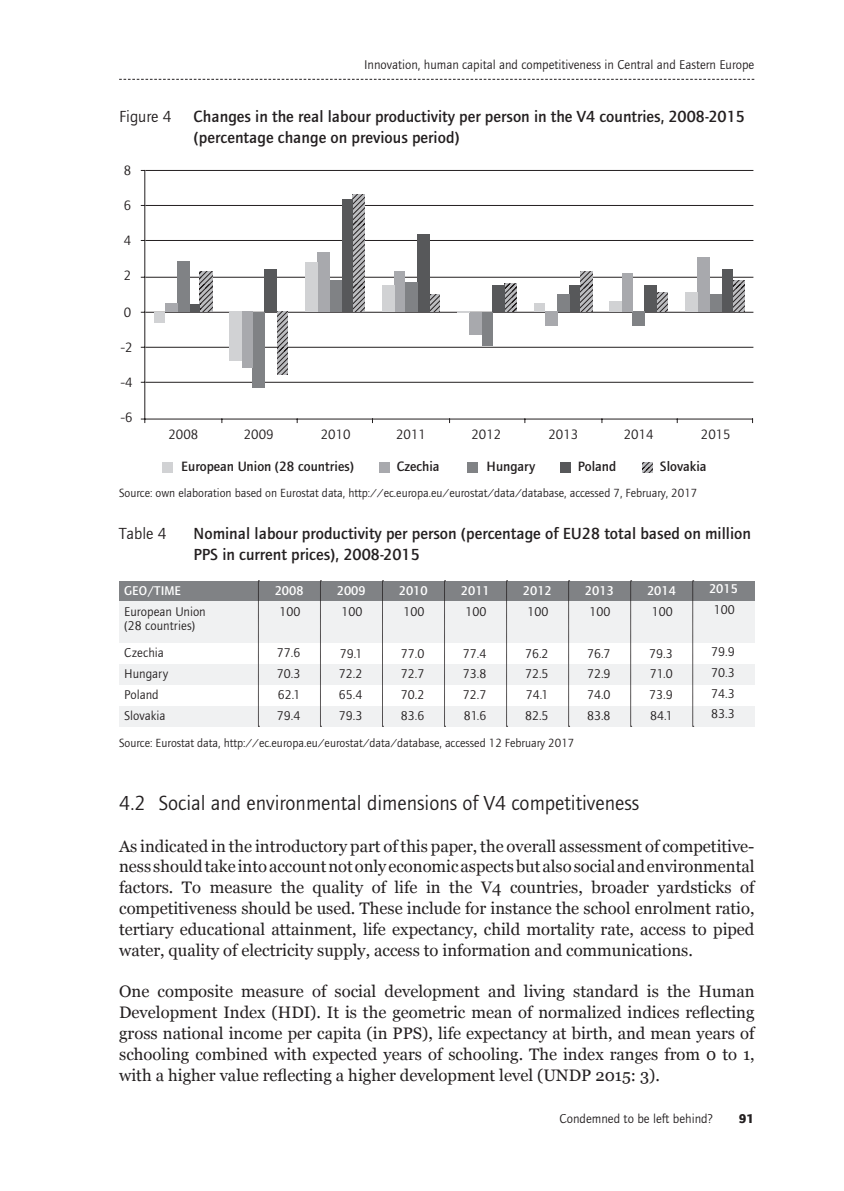
<style>
.page{position:relative;width:844px;height:1191px;background:#fff}
.page>*{position:absolute;margin:0;border:0;box-sizing:border-box;transform-origin:0 0}
.t1{font:21px "etui Foundry Journal book";color:#231f20}
.t2{font:16.62px/20.8px "Georgia";color:#231f20;text-align:justify}
.t3{font:16.62px/20.8px "etui Foundry Journal Medium";color:#231f20}
.t4{font:16.62px "etui Foundry Journal book";color:#231f20}
.t5{font:500 14px "Foundry Journal";color:#231f20}
.t6{font:14px "Foundry Journal";color:#231f20}
.t7{font:13.12px/20.8px "Foundry Journal";color:#231f20;text-align:justify}
.t8{font:13.12px "etui Foundry Journal book";color:#231f20}
.t9{font:500 13.12px "Foundry Journal";color:#fff}
.t10{font:700 13.12px "Foundry Journal";color:#231f20}
.t11{font:12.25px "etui Foundry Journal book";color:#231f20}
</style>
<div class="page">
<svg style="left:119px;top:79px;width:635px;height:1px"></svg>
<hr style="left:146px;top:382px;width:607px;height:1px;background:#231f20">
<hr style="left:146px;top:347px;width:607px;height:1px;background:#231f20">
<hr style="left:146px;top:312px;width:607px;height:1px;background:#231f20">
<hr style="left:146px;top:277px;width:607px;height:1px;background:#231f20">
<hr style="left:146px;top:240px;width:607px;height:1px;background:#231f20">
<hr style="left:146px;top:205px;width:607px;height:1px;background:#231f20">
<hr style="left:146px;top:170px;width:607px;height:1px;background:#231f20">
<hr style="left:144px;top:170px;width:1px;height:249px;background:#231f20">
<hr style="left:145px;top:419px;width:607px;height:1px;background:#231f20">
<svg style="left:200px;top:272px;width:12px;height:40px"></svg>
<svg style="left:277px;top:312px;width:10px;height:63px"></svg>
<svg style="left:352px;top:195px;width:12px;height:117px"></svg>
<svg style="left:429px;top:294px;width:11px;height:18px"></svg>
<svg style="left:504px;top:284px;width:13px;height:28px"></svg>
<svg style="left:580px;top:272px;width:12px;height:40px"></svg>
<svg style="left:657px;top:293px;width:10px;height:19px"></svg>
<svg style="left:732px;top:280px;width:12px;height:32px"></svg>
<div style="left:189px;top:305px;width:11px;height:7px;background:#57585a"></div>
<div style="left:265px;top:270px;width:12px;height:42px;background:#57585a"></div>
<div style="left:342px;top:200px;width:10px;height:112px;background:#57585a"></div>
<div style="left:417px;top:235px;width:12px;height:77px;background:#57585a"></div>
<div style="left:492px;top:286px;width:12px;height:26px;background:#57585a"></div>
<div style="left:569px;top:286px;width:11px;height:26px;background:#57585a"></div>
<div style="left:644px;top:286px;width:13px;height:26px;background:#57585a"></div>
<div style="left:721px;top:270px;width:11px;height:42px;background:#57585a"></div>
<div style="left:177px;top:261px;width:12px;height:51px;background:#808285"></div>
<div style="left:252px;top:312px;width:13px;height:75px;background:#808285"></div>
<div style="left:329px;top:280px;width:13px;height:32px;background:#808285"></div>
<div style="left:405px;top:282px;width:12px;height:30px;background:#808285"></div>
<div style="left:482px;top:312px;width:10px;height:33px;background:#808285"></div>
<div style="left:557px;top:294px;width:12px;height:18px;background:#808285"></div>
<div style="left:632px;top:312px;width:12px;height:14px;background:#808285"></div>
<div style="left:709px;top:294px;width:12px;height:18px;background:#808285"></div>
<div style="left:165px;top:303px;width:12px;height:9px;background:#a8a9ad"></div>
<div style="left:242px;top:312px;width:10px;height:56px;background:#a8a9ad"></div>
<div style="left:317px;top:252px;width:12px;height:60px;background:#a8a9ad"></div>
<div style="left:394px;top:272px;width:11px;height:40px;background:#a8a9ad"></div>
<div style="left:469px;top:312px;width:13px;height:23px;background:#a8a9ad"></div>
<div style="left:545px;top:312px;width:12px;height:14px;background:#a8a9ad"></div>
<div style="left:622px;top:273px;width:10px;height:39px;background:#a8a9ad"></div>
<div style="left:697px;top:258px;width:12px;height:54px;background:#a8a9ad"></div>
<div style="left:154px;top:312px;width:11px;height:10px;background:#d1d2d4"></div>
<div style="left:230px;top:312px;width:12px;height:49px;background:#d1d2d4"></div>
<div style="left:305px;top:263px;width:12px;height:49px;background:#d1d2d4"></div>
<div style="left:382px;top:286px;width:12px;height:26px;background:#d1d2d4"></div>
<svg style="left:457px;top:311px;width:12px;height:2px"></svg>
<div style="left:534px;top:303px;width:11px;height:9px;background:#d1d2d4"></div>
<div style="left:609px;top:301px;width:13px;height:11px;background:#d1d2d4"></div>
<div style="left:685px;top:293px;width:12px;height:19px;background:#d1d2d4"></div>
<div style="left:162px;top:462px;width:10px;height:11px;background:#d1d2d4"></div>
<div style="left:379px;top:462px;width:10px;height:11px;background:#a8a9ad"></div>
<div style="left:467px;top:462px;width:10px;height:11px;background:#808285"></div>
<div style="left:560px;top:462px;width:10px;height:11px;background:#57585a"></div>
<svg style="left:642px;top:462px;width:10px;height:11px"></svg>
<div style="left:119px;top:580px;width:635px;height:21px;background:#808285"></div>
<div style="left:119px;top:705px;width:635px;height:21px;background:#f0f1f2"></div>
<div style="left:119px;top:664px;width:635px;height:21px;background:#f0f1f2"></div>
<div style="left:119px;top:601px;width:635px;height:42px;background:#f0f1f2"></div>
<svg style="left:258px;top:580px;width:1px;height:147px"></svg>
<svg style="left:320px;top:581px;width:1px;height:146px"></svg>
<svg style="left:382px;top:581px;width:1px;height:146px"></svg>
<svg style="left:444px;top:580px;width:1px;height:147px"></svg>
<svg style="left:506px;top:580px;width:1px;height:147px"></svg>
<svg style="left:568px;top:580px;width:1px;height:147px"></svg>
<svg style="left:630px;top:580px;width:1px;height:147px"></svg>
<svg style="left:692px;top:580px;width:1px;height:147px"></svg>
<p class="t8" style="left:364px;top:57px;width:391px">Innovation, human capital and competitiveness in Central and Eastern Europe</p>
<p class="t4" style="left:119px;top:107px;width:54px">Figure 4</p>
<p class="t3" style="left:193px;top:106px;width:552px">Changes in the real labour productivity per person in the V4 countries, 2008-2015 (percentage change on previous period)</p>
<p class="t6" style="left:124px;top:162px;width:9px">8</p>
<p class="t6" style="left:124px;top:197px;width:9px">6</p>
<p class="t6" style="left:124px;top:232px;width:9px">4</p>
<p class="t6" style="left:124px;top:267px;width:9px">2</p>
<p class="t6" style="left:124px;top:304px;width:9px">0</p>
<p class="t6" style="left:120px;top:339px;width:14px">-2</p>
<p class="t6" style="left:120px;top:374px;width:14px">-4</p>
<p class="t6" style="left:120px;top:409px;width:14px">-6</p>
<p class="t6" style="left:168px;top:426px;width:31px">2008</p>
<p class="t6" style="left:244px;top:426px;width:31px">2009</p>
<p class="t6" style="left:321px;top:426px;width:31px">2010</p>
<p class="t6" style="left:396px;top:426px;width:31px">2011</p>
<p class="t6" style="left:471px;top:426px;width:31px">2012</p>
<p class="t6" style="left:548px;top:426px;width:31px">2013</p>
<p class="t6" style="left:623px;top:426px;width:31px">2014</p>
<p class="t6" style="left:700px;top:426px;width:31px">2015</p>
<p class="t5" style="left:181px;top:459px;width:174px">European Union (28 countries)</p>
<p class="t5" style="left:396px;top:459px;width:44px">Czechia</p>
<p class="t5" style="left:486px;top:459px;width:50px">Hungary</p>
<p class="t5" style="left:577px;top:459px;width:40px">Poland</p>
<p class="t5" style="left:659px;top:459px;width:48px">Slovakia</p>
<p class="t11" style="left:119px;top:486px;width:579px">Source: own elaboration based on Eurostat data, http://ec.europa.eu/eurostat/data/database, accessed 7, February, 2017</p>
<p class="t4" style="left:119px;top:524px;width:49px">Table 4</p>
<p class="t3" style="left:193px;top:523px;width:558px">Nominal labour productivity per person (percentage of EU28 total based on million<br>PPS in current prices), 2008-2015</p>
<p class="t9" style="left:124px;top:583px;width:58px">GEO/TIME</p>
<p class="t7" style="left:124px;top:604px;width:83px;line-height:14.7px">European Union (28 countries)</p>
<p class="t7" style="left:124px;top:642px;width:46px;text-align:left">Czechia<br>Hungary<br>Poland<br>Slovakia</p>
<p class="t9" style="left:274px;top:583px;width:30px">2008</p>
<p class="t7" style="left:279px;top:601px;width:22px">100</p>
<p class="t7" style="left:277px;top:642px;width:25px">77.6<br>70.3<br>62.1<br>79.4</p>
<p class="t9" style="left:336px;top:583px;width:30px">2009</p>
<p class="t7" style="left:341px;top:601px;width:22px">100</p>
<p class="t7" style="left:339px;top:642px;width:25px">79.1<br>72.2<br>65.4<br>79.3</p>
<p class="t9" style="left:398px;top:583px;width:30px">2010</p>
<p class="t7" style="left:403px;top:601px;width:22px">100</p>
<p class="t7" style="left:401px;top:642px;width:25px">77.0<br>72.7<br>70.2<br>83.6</p>
<p class="t9" style="left:461px;top:583px;width:30px">2011</p>
<p class="t7" style="left:465px;top:601px;width:22px">100</p>
<p class="t7" style="left:463px;top:642px;width:25px">77.4<br>73.8<br>72.7<br>81.6</p>
<p class="t9" style="left:523px;top:583px;width:30px">2012</p>
<p class="t7" style="left:527px;top:601px;width:22px">100</p>
<p class="t7" style="left:525px;top:643px;width:25px">76.2<br>72.5<br>74.1<br>82.5</p>
<p class="t11" style="left:119px;top:736px;width:456px">Source: Eurostat data, http://ec.europa.eu/eurostat/data/database, accessed 12 February 2017</p>
<p class="t9" style="left:585px;top:583px;width:30px">2013</p>
<p class="t7" style="left:589px;top:601px;width:22px">100</p>
<p class="t7" style="left:587px;top:643px;width:25px">76.7<br>72.9<br>74.0<br>83.8</p>
<p class="t9" style="left:647px;top:583px;width:30px">2014</p>
<p class="t7" style="left:651px;top:601px;width:22px">100</p>
<p class="t7" style="left:649px;top:643px;width:25px">79.3<br>71.0<br>73.9<br>84.1</p>
<p class="t9" style="left:709px;top:581px;width:30px">2015</p>
<p class="t7" style="left:713px;top:599px;width:22px">100</p>
<p class="t7" style="left:711px;top:641px;width:25px">79.9<br>70.3<br>74.3<br>83.3</p>
<p class="t1" style="left:119px;top:791px;width:521px">4.2 Social and environmental dimensions of V4 competitiveness</p>
<p class="t2" style="left:119px;top:834px;width:636px">As indicated in the introductory part of this paper, the overall assessment of competitive&shy;ness should take into account not only economic aspects but also social and environmental factors. To measure the quality of life in the V4 countries, broader yardsticks of competitiveness should be used. These include for instance the school enrolment ratio, tertiary educational attainment, life expectancy, child mortality rate, access to piped water, quality of electricity supply, access to information and communications.</p>
<p class="t2" style="left:119px;top:980px;width:636px">One composite measure of social development and living standard is the Human Development Index (HDI). It is the geometric mean of normalized indices reflecting gross national income per capita (in PPS), life expectancy at birth, and mean years of schooling combined with expected years of schooling. The index ranges from 0 to 1, with a higher value reflecting a higher development level (UNDP 2015: 3).</p>
<p class="t7" style="left:559px;top:1107px;width:155px">Condemned to be left behind?</p>
<p class="t10" style="left:738px;top:1110px;width:17px">91</p>
</div>
